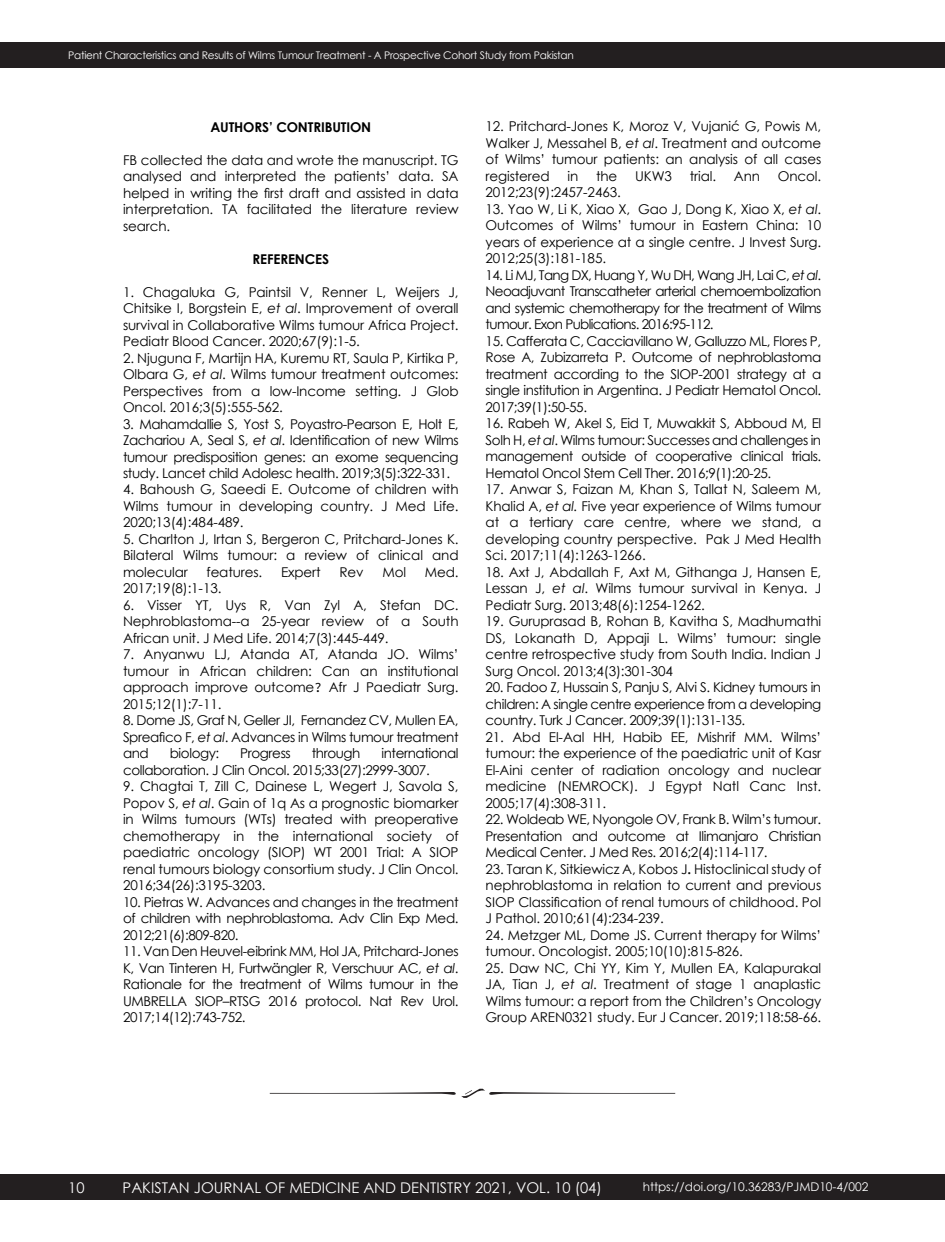
<style>
.page{position:relative;width:945px;height:1242px;background:#fff}
.page>*{position:absolute;margin:0;border:0;box-sizing:border-box;transform-origin:0 0}
.t1{font:14.7px "Century Gothic";color:#fff}
.t2{font:13.5px/16.5px "Century Gothic";letter-spacing:-.01em;color:#000;text-align:justify}
.t3{font:13.5px/16.5px "Century Gothic";letter-spacing:-.03em;color:#000}
.t4{font:700 13.5px "Century Gothic";letter-spacing:-.01em;color:#000}
.t5{font:12px "Century Gothic";color:#fff}
.t6{font:10.5px "Century Gothic";letter-spacing:-.025em;color:#fff}
.s1{font-style:italic}
.s2{font-family:"Source Code Variable Roman 400"}
.s3{font-weight:700}
</style>
<div class="page">
<div style="left:0;top:1174px;width:945px;height:26px;background:#231f20"></div>
<div style="left:0;top:42px;width:945px;height:26px;background:#231f20"></div>
<svg style="left:270px;top:1089px;width:405px;height:9px"></svg>
<p class="t6" style="left:68px;top:48px;width:507px">Patient Characteristics and Results of Wilms Tumour Treatment - A Prospective Cohort Study from Pakistan</p>
<p class="t4" style="left:210px;top:118px;width:162px">AUTHORS’ CONTRIBUTION</p>
<p class="t2" style="left:123px;top:151px;width:337px">FB collected the data and wrote the manuscript. TG analysed and interpreted the patients’ data. SA helped in writing the first draft and assisted in data interpretation. TA facilitated the literature review search.</p>
<p class="t4" style="left:253px;top:250px;width:78px">REFERENCES</p>
<p class="t2" style="left:123px;top:283px;width:337px">1. Chagaluka G, Paintsil V, Renner L, Weijers J, Chitsike I, Borgstein E, <span class="s1">et al</span>. Improvement of overall survival in Collaborative Wilms tumour Africa Project.<br>Pediatr Blood Cancer. 2020;67(9):1-5.</p>
<p class="t2" style="left:123px;top:349px;width:337px">2. Njuguna F, Martijn HA, Kuremu RT, Saula P, Kirtika P, Olbara G, <span class="s1">et al</span>. Wilms tumour treatment outcomes:<br>Perspectives from a low-Income setting. J Glob Oncol. 2016;3(5):555-562.</p>
<p class="t2" style="left:123px;top:415px;width:337px">3. Mahamdallie S, Yost S, Poyastro-Pearson E, Holt E, Zachariou A, Seal S, <span class="s1">et al</span>. Identification of new Wilms tumour predisposition genes: an exome sequencing study. Lancet child Adolesc health. 2019;3(5):322-331.</p>
<p class="t2" style="left:123px;top:481px;width:337px">4. Bahoush G, Saeedi E. Outcome of children with Wilms tumour in developing country. J Med Life.<br>2020;13(4):484-489.</p>
<p class="t2" style="left:123px;top:530px;width:337px">5. Charlton J, Irtan S, Bergeron C, Pritchard-Jones K.<br>Bilateral Wilms tumour: a review of clinical and molecular</p>
<p class="t2" style="left:207px;top:563px;width:57px">features.</p>
<p class="t2" style="left:281px;top:563px;width:41px">Expert</p>
<p class="t2" style="left:340px;top:563px;width:26px">Rev</p>
<p class="t2" style="left:382px;top:563px;width:25px">Mol</p>
<p class="t2" style="left:425px;top:563px;width:35px">Med.</p>
<p class="t2" style="left:123px;top:580px;width:100px">2017;19(8):1-13.</p>
<p class="t2" style="left:123px;top:596px;width:337px">6. Visser YT, Uys R, Van Zyl A, Stefan DC.<br>Nephroblastoma--a 25-year review of a South African unit. J Med Life. 2014;7(3):445-449.</p>
<p class="t2" style="left:123px;top:646px;width:337px">7. Anyanwu LJ, Atanda AT, Atanda JO. Wilms’ tumour in African children: Can an institutional approach improve outcome<span class="s2">?</span> Afr J Paediatr Surg.<br>2015;12(1):7-11.</p>
<p class="t2" style="left:123px;top:712px;width:337px">8. Dome JS, Graf N, Geller JI, Fernandez CV, Mullen EA, Spreafico F, <span class="s1">et al</span>. Advances in Wilms tumour treatment and</p>
<p class="t3" style="left:123px;top:745px;width:337px;text-indent:258px">international collaboration. J Clin Oncol. 2015;33(27):2999-3007.</p>
<p class="t2" style="left:123px;top:778px;width:337px">9. Chagtai T, Zill C, Dainese L, Wegert J, Savola S, Popov S, <span class="s1">et al</span>. Gain of 1q As a prognostic biomarker in Wilms tumours (WTs) treated with preoperative chemotherapy in the international society of paediatric oncology (SIOP) WT 2001 Trial: A SIOP renal tumours biology consortium study. J Clin Oncol.<br>2016;34(26):3195-3203.</p>
<p class="t2" style="left:123px;top:893px;width:337px">10. Pietras W. Advances and changes in the treatment of children with nephroblastoma. Adv Clin Exp Med.<br>2012;21(6):809-820.</p>
<p class="t2" style="left:123px;top:943px;width:337px">11. Van Den Heuvel-eibrink MM, Hol JA, Pritchard-Jones K, Van Tinteren H, Furtwängler R, Verschuur AC, <span class="s1">et al</span>.<br>Rationale for the treatment of Wilms tumour in the UMBRELLA SIOP–RTSG 2016 protocol. Nat Rev Urol.<br>2017;14(12):743-752.</p>
<p class="t3" style="left:170px;top:745px;width:51px">biology:</p>
<p class="t3" style="left:240px;top:745px;width:52px">Progress</p>
<p class="t3" style="left:312px;top:745px;width:50px">through</p>
<p class="t2" style="left:486px;top:118px;width:337px">12. Pritchard-Jones K, Moroz V, Vujanić G, Powis M, Walker J, Messahel B, <span class="s1">et al</span>. Treatment and outcome of Wilms’ tumour patients: an analysis of all cases registered</p>
<p class="t2" style="left:568px;top:167px;width:12px">in</p>
<p class="t2" style="left:596px;top:167px;width:23px">the</p>
<p class="t2" style="left:635px;top:167px;width:38px">UKW3</p>
<p class="t2" style="left:690px;top:167px;width:28px">trial.</p>
<p class="t2" style="left:734px;top:167px;width:28px">Ann</p>
<p class="t2" style="left:778px;top:167px;width:45px">Oncol.</p>
<p class="t2" style="left:486px;top:184px;width:137px">2012;23(9):2457-2463.</p>
<p class="t2" style="left:486px;top:200px;width:337px">13. Yao W, Li K, Xiao X, Gao J, Dong K, Xiao X, <span class="s1">et al</span>.<br>Outcomes of Wilms’ tumour in Eastern China: 10 years of experience at a single centre. J Invest Surg.<br>2012;25(3):181-185.</p>
<p class="t2" style="left:486px;top:266px;width:337px">14. Li MJ, Tang DX, Huang Y, Wu DH, Wang JH, Lai C, <span class="s1">et al</span>.<br>Neoadjuvant Transcatheter arterial chemoembolization and systemic chemotherapy for the treatment of Wilms tumour. Exon Publications. 2016:95-112.</p>
<p class="t2" style="left:486px;top:332px;width:337px">15. Cafferata C, Cacciavillano W, Galluzzo ML, Flores P, Rose A, Zubizarreta P. Outcome of nephroblastoma treatment according to the SIOP-2001 strategy at a single institution in Argentina. J Pediatr Hematol Oncol.<br>2017;39(1):50-55.</p>
<p class="t2" style="left:486px;top:415px;width:337px">16. Rabeh W, Akel S, Eid T, Muwakkit S, Abboud M, El Solh H, <span class="s1">et al</span>. Wilms tumour: Successes and challenges in management outside of cooperative clinical trials.<br>Hematol Oncol Stem Cell Ther. 2016;9(1):20-25.</p>
<p class="t2" style="left:486px;top:481px;width:337px">17. Anwar S, Faizan M, Khan S, Tallat N, Saleem M, Khalid A, <span class="s1">et al.</span> Five year experience of Wilms tumour at a tertiary care centre, where we stand, a developing country perspective. Pak J Med Health Sci. 2017;11(4):1263-1266.</p>
<p class="t2" style="left:486px;top:563px;width:337px">18. Axt J, Abdallah F, Axt M, Githanga J, Hansen E, Lessan J, <span class="s1">et al</span>. Wilms tumour survival in Kenya. J Pediatr Surg. 2013;48(6):1254-1262.</p>
<p class="t2" style="left:486px;top:613px;width:337px">19. Guruprasad B, Rohan B, Kavitha S, Madhumathi DS, Lokanath D, Appaji L. Wilms’ tumour: single centre retrospective study from South India. Indian J Surg Oncol. 2013;4(3):301-304</p>
<p class="t2" style="left:486px;top:679px;width:337px">20. Fadoo Z, Hussain S, Panju S, Alvi S. Kidney tumours in children: A single centre experience from a developing country. Turk J Cancer. 2009;39(1):131-135.</p>
<p class="t2" style="left:486px;top:728px;width:337px">21. Abd El-Aal HH, Habib EE, Mishrif MM. Wilms’ tumour: the experience of the paediatric unit of Kasr El-Aini center of radiation oncology and nuclear medicine (NEMROCK). J Egypt Natl Canc Inst.<br>2005;17(4):308-311.</p>
<p class="t2" style="left:486px;top:811px;width:337px">22. Woldeab WE, Nyongole OV, Frank B. Wilm’s tumour.<br>Presentation and outcome at Ilimanjaro Christian Medical Center. J Med Res. 2016;2(4):114-117.</p>
<p class="t2" style="left:486px;top:860px;width:337px">23. Taran K, Sitkiewicz A, Kobos J<span class="s3">.</span> Histoclinical study of nephroblastoma in relation to current and previous SIOP Classification of renal tumours of childhood. Pol J Pathol. 2010;61(4):234-239.</p>
<p class="t2" style="left:486px;top:926px;width:337px">24. Metzger ML, Dome JS. Current therapy for Wilms’ tumour. Oncologist. 2005;10(10):815-826.</p>
<p class="t2" style="left:486px;top:959px;width:337px">25. Daw NC, Chi YY, Kim Y, Mullen EA, Kalapurakal JA, Tian J, <span class="s1">et al</span>. Treatment of stage 1 anaplastic Wilms tumour: a report from the Children’s Oncology Group AREN0321 study. Eur J Cancer. 2019;118:58-66.</p>
<p class="t1" style="left:68px;top:1178px;width:18px">10</p>
<p class="t1" style="left:112px;top:1178px;width:473px">PAKISTAN JOURNAL OF MEDICINE AND DENTISTRY 2019, VOL. 8 ( 3)</p>
<p class="t1" style="left:123px;top:1178px;width:481px">PAKISTAN JOURNAL OF MEDICINE AND DENTISTRY 2021, VOL. 10 (04)</p>
<p class="t5" style="left:643px;top:1179px;width:227px">https://doi.org/10.36283/PJMD10-4/002</p>
</div>
